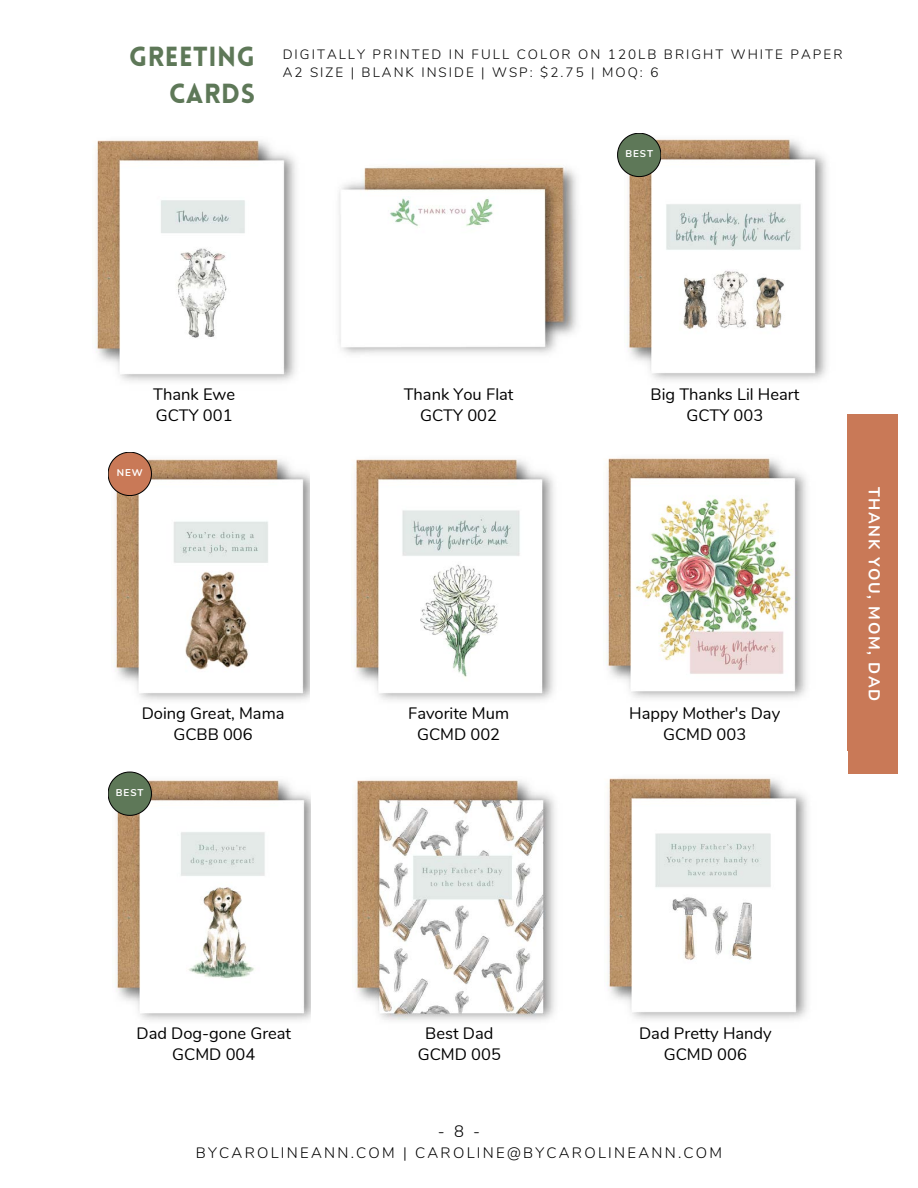
<style>
.page{position:relative;width:918px;height:1188px;background:#fff}
.page>*{position:absolute;margin:0;border:0;box-sizing:border-box;transform-origin:0 0}
.t1{font:900 27px/37.2px "Lovelo";letter-spacing:.02em;color:#5e7858;text-align:right}
.t2{font:16.5px "Nunito";color:#000}
.t3{font:300 16.5px "Nunito";color:#000}
.t4{font:700 15.75px "Nunito";letter-spacing:.1em;color:#fff}
.t5{font:300 15px "Nunito";letter-spacing:.15em;color:#000}
.t6{font:300 13.5px "Nunito";letter-spacing:.15em;color:#000}
.t7{font:700 9.9px "Nunito";letter-spacing:.1em;color:#fff}
</style>
<div class="page">
<div style="left:847px;top:414px;width:50px;height:360px;background:#c97957"></div>
<img style="left:95px;top:140px;width:201px;height:241px">
<img style="left:339px;top:164px;width:238px;height:190px">
<img style="left:617px;top:139px;width:210px;height:241px">
<img style="left:114px;top:459px;width:196px;height:241px">
<img style="left:354px;top:459px;width:200px;height:241px">
<img style="left:606px;top:458px;width:201px;height:240px">
<img style="left:115px;top:771px;width:196px;height:249px">
<img style="left:355px;top:780px;width:200px;height:241px">
<svg style="left:108px;top:772px;width:43px;height:43px;background:#73866e"></svg>
<img style="left:607px;top:778px;width:201px;height:241px">
<svg style="left:618px;top:133px;width:43px;height:44px;background:#74876e"></svg>
<svg style="left:108px;top:452px;width:43px;height:44px;background:#c4886e"></svg>
<p class="t1" style="left:129px;top:40px;width:127px">GREETING<br>CARDS</p>
<p class="t6" style="left:283px;top:45px;width:561px">DIGITALLY PRINTED IN FULL COLOR ON 120LB BRIGHT WHITE PAPER</p>
<p class="t6" style="left:283px;top:63px;width:377px">A2 SIZE | BLANK INSIDE | WSP: $2.75 | MOQ: 6</p>
<p class="t7" style="left:625px;top:147px;width:29px">BEST</p>
<p class="t2" style="left:153px;top:383px;width:84px">Thank Ewe</p>
<p class="t2" style="left:156px;top:404px;width:78px">GCTY 001</p>
<p class="t7" style="left:117px;top:466px;width:28px">NEW</p>
<p class="t2" style="left:142px;top:702px;width:144px">Doing Great, Mama</p>
<p class="t2" style="left:173px;top:723px;width:81px">GCBB 006</p>
<p class="t7" style="left:116px;top:786px;width:29px">BEST</p>
<p class="t2" style="left:404px;top:383px;width:111px">Thank You Flat</p>
<p class="t2" style="left:420px;top:404px;width:78px">GCTY 002</p>
<p class="t2" style="left:408px;top:702px;width:102px">Favorite Mum</p>
<p class="t2" style="left:417px;top:723px;width:85px">GCMD 002</p>
<p class="t2" style="left:651px;top:383px;width:150px">Big Thanks Lil Heart</p>
<p class="t2" style="left:687px;top:404px;width:78px">GCTY 003</p>
<p class="t2" style="left:629px;top:702px;width:152px">Happy Mother's Day</p>
<p class="t2" style="left:663px;top:723px;width:85px">GCMD 003</p>
<p class="t4" style="left:885px;top:487px;width:216px;rotate:90deg">THANK YOU, MOM, DAD</p>
<p class="t2" style="left:136px;top:1022px;width:156px">Dad Dog-gone Great</p>
<p class="t2" style="left:172px;top:1044px;width:85px">GCMD 004</p>
<p class="t2" style="left:425px;top:1022px;width:70px">Best Dad</p>
<p class="t2" style="left:418px;top:1044px;width:85px">GCMD 005</p>
<p class="t3" style="left:438px;top:1120px;width:43px">-8-</p>
<p class="t2" style="left:639px;top:1022px;width:134px">Dad Pretty Handy</p>
<p class="t2" style="left:664px;top:1044px;width:85px">GCMD 006</p>
<p class="t5" style="left:196px;top:1143px;width:528px">BYCAROLINEANN.COM | CAROLINE@BYCAROLINEANN.COM</p>
</div>
